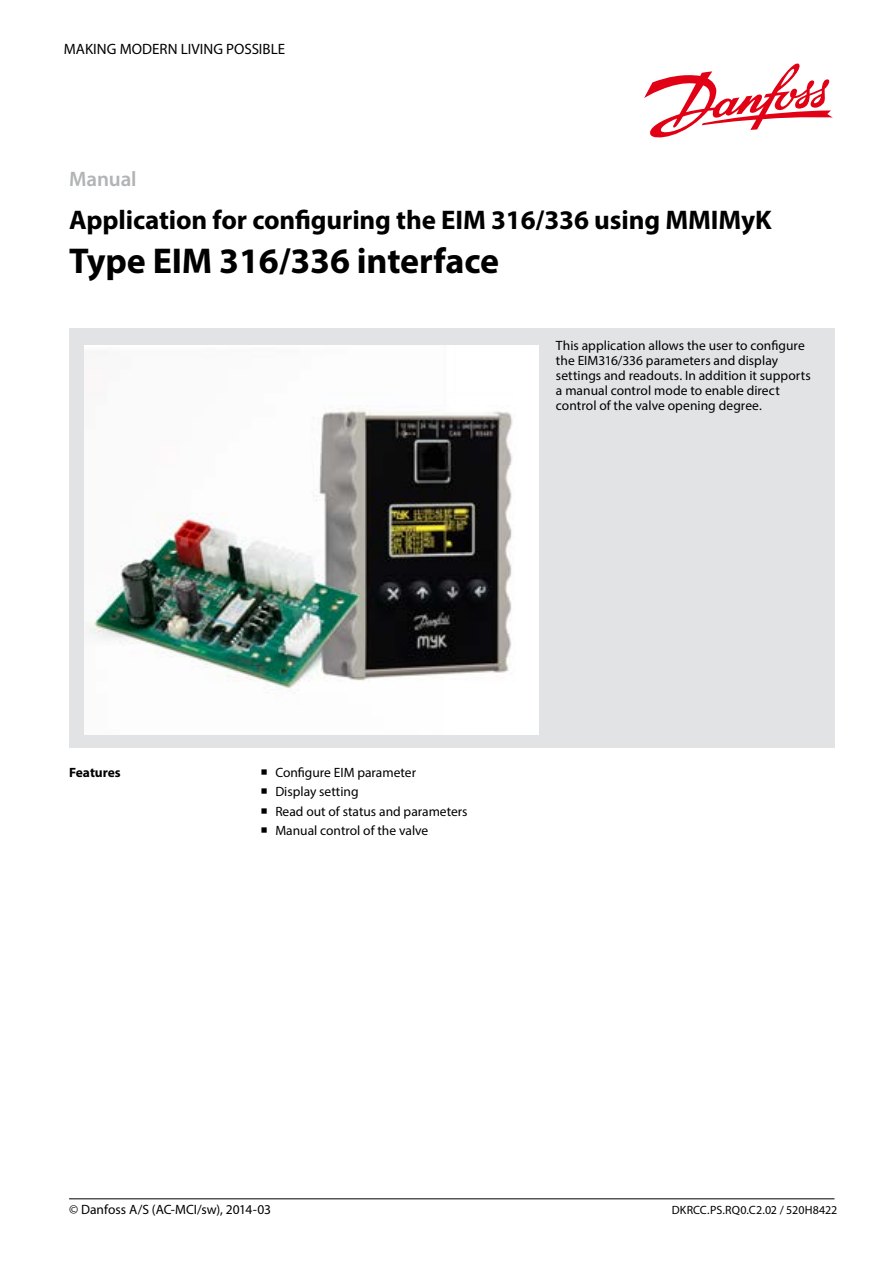
<style>
.page{position:relative;width:893px;height:1263px;background:#fff}
.page>*{position:absolute;margin:0;border:0;box-sizing:border-box;transform-origin:0 0}
.t1{font:700 36px "Myriad Pro";letter-spacing:-.005em;color:#000}
.t2{font:700 27px "Myriad Pro";letter-spacing:-.005em;color:#000}
.t3{font:600 21px "Myriad Pro";letter-spacing:-.005em;color:#b1b3b5}
.t4{font:15px "Myriad Pro";color:#000}
.t5{font:13.5px/15px "Myriad Pro";color:#000}
.t6{font:700 13.5px "Myriad Pro";color:#000}
.t7{font:12px "Myriad Pro";letter-spacing:.01em;color:#000}
</style>
<div class="page">
<div style="left:69px;top:328px;width:765px;height:419px;background:#e2e3e4"></div>
<img style="left:85px;top:345px;width:454px;height:390px">
<hr style="left:69px;top:1198px;width:765px;height:1px;background:#000">
<svg style="left:644px;top:63px;width:189px;height:75px"></svg>
<p class="t4" style="left:64px;top:39px;width:223px">MAKING MODERN LIVING POSSIBLE</p>
<h3 class="t3" style="left:69px;top:165px;width:69px">Manual</h3>
<h2 class="t2" style="left:69px;top:203px;width:704px">Application for configuring the EIM 316/336 using MMIMyK</h2>
<h1 class="t1" style="left:69px;top:237px;width:431px">Type EIM 316/336 interface</h1>
<p class="t5" style="left:556px;top:338px;width:256px">This application allows the user to configure the EIM316/336 parameters and display settings and readouts. In addition it supports a manual control mode to enable direct control of the valve opening degree.</p>
<p class="t6" style="left:69px;top:764px;width:53px">Features</p>
<p class="t5" style="left:275px;top:763px;width:194px;line-height:19.2px">Configure EIM parameter<br>Display setting<br>Read out of status and parameters<br>Manual control of the valve</p>
<p class="t5" style="left:69px;top:1201px;width:204px">© Danfoss A/S (AC-MCI/sw), 2014-03</p>
<p class="t7" style="left:672px;top:1202px;width:167px">DKRCC.PS.RQ0.C2.02 / 520H8422</p>
</div>
